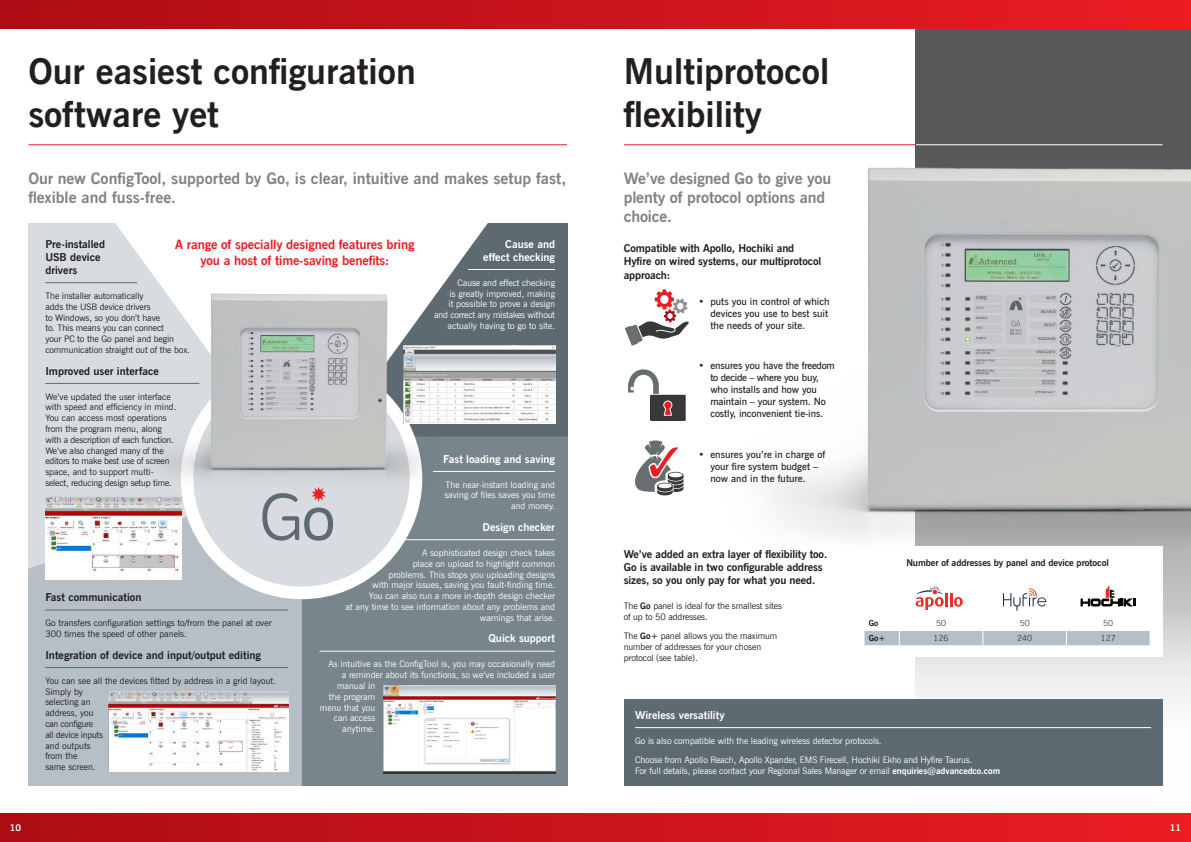
<style>
.page{position:relative;width:1191px;height:842px;background:#fff}
.page>*{position:absolute;margin:0;border:0;box-sizing:border-box;transform-origin:0 0}
.t1{font:700 36px/43.2px "News Gothic BT";color:#231f20}
.t2{font:700 16px/19.2px "News Gothic BT";color:#808285}
.t3{font:700 13px/15.6px "News Gothic BT";letter-spacing:-.01em;color:#ee1d23;text-align:center}
.t4{font:700 11px/13.2px "News Gothic BT";letter-spacing:-.01em;color:#231f20}
.t5{font:700 11px/13.2px "News Gothic BT";color:#fff;text-align:right}
.t6{font:600 10px/12px "News Gothic BT";color:#231f20}
.t7{font:700 9.4px "News Gothic BT";letter-spacing:-.01em;color:#231f20}
.t8{font:700 9.4px "News Gothic BT";color:#fff}
.t9{font:9px/10.8px "News Gothic BT";color:#fff;text-align:right}
.t10{font:9px/10.8px "News Gothic BT";letter-spacing:-.01em;color:#231f20}
.t11{font:300 8.4px "News Gothic BT";color:#231f20}
.t12{font:700 8.4px "News Gothic BT";color:#231f20}
.s1{font-weight:700}
</style>
<div class="page">
<hr style="left:624px;top:144px;width:292px;height:1px;background:#ee1d23">
<svg style="left:916px;top:28px;width:275px;height:786px"></svg>
<div style="left:28px;top:610px;width:273px;height:175px;background:#b6bfc5"></div>
<svg style="left:28px;top:223px;width:273px;height:387px;fill:#d8dce0"></svg>
<svg style="left:443px;top:223px;width:124px;height:214px;background:#6e7a80"></svg>
<div style="left:301px;top:437px;width:266px;height:348px;background:#78858c"></div>
<div style="left:187px;top:364px;width:229px;height:229px;background:#d8dce0;border-radius:50%"></div>
<div style="left:181px;top:358px;width:241px;height:241px;border:13px solid #fff;border-radius:50%"></div>
<div style="left:0;top:814px;width:1191px;height:28px;background:linear-gradient(to right,#ad0c14,#eb1c23)"></div>
<div style="left:0;top:0;width:1191px;height:28px;background:linear-gradient(to right,#ad0c14,#eb1c23)"></div>
<hr style="left:28px;top:144px;width:539px;height:1px;background:#ee1d23">
<hr style="left:916px;top:144px;width:246px;height:1px;background:#fff">
<img style="left:128px;top:284px;width:342px;height:202px">
<img style="left:770px;top:150px;width:421px;height:394px">
<hr style="left:45px;top:282px;width:92px;height:1px;background:#5d6a71">
<hr style="left:45px;top:383px;width:154px;height:1px;background:#5d6a71">
<hr style="left:468px;top:269px;width:87px;height:1px;background:#fff">
<hr style="left:45px;top:610px;width:243px;height:1px;background:#5d6a71">
<hr style="left:45px;top:667px;width:243px;height:1px;background:#5d6a71">
<img style="left:45px;top:496px;width:136px;height:83px">
<img style="left:109px;top:692px;width:179px;height:80px">
<svg style="left:262px;top:486px;width:71px;height:55px"></svg>
<hr style="left:433px;top:471px;width:122px;height:1px;background:#fff">
<hr style="left:390px;top:539px;width:165px;height:1px;background:#fff">
<hr style="left:319px;top:651px;width:236px;height:1px;background:#fff">
<img style="left:384px;top:685px;width:171px;height:89px">
<img style="left:422px;top:715px;width:91px;height:53px">
<img style="left:403px;top:346px;width:152px;height:77px">
<div style="left:624px;top:699px;width:538px;height:86px;background:#5d6a71"></div>
<hr style="left:635px;top:727px;width:516px;height:1px;background:#fff">
<svg style="left:625px;top:289px;width:64px;height:57px"></svg>
<div style="left:650px;top:395px;width:35px;height:26px;background:#393839"></div>
<svg style="left:628px;top:369px;width:31px;height:25px"></svg>
<svg style="left:663px;top:400px;width:10px;height:16px"></svg>
<svg style="left:635px;top:440px;width:49px;height:56px"></svg>
<div style="left:852px;top:547px;width:310px;height:110px;background:#fff"></div>
<svg style="left:864px;top:584px;width:286px;height:61px"></svg>
<p class="t1" style="left:28px;top:49px;width:389px">Our easiest configuration software yet</p>
<p class="t2" style="left:28px;top:168px;width:539px">Our new ConfigTool, supported by Go, is clear, intuitive and makes setup fast, flexible and fuss-free.</p>
<p class="t5" style="left:483px;top:237px;width:73px">Cause and effect checking</p>
<p class="t9" style="left:434px;top:277px;width:122px">Cause and effect checking<br>is greatly improved, making<br>it possible to prove a design and correct any mistakes without actually having to go to site.</p>
<p class="t3" style="left:175px;top:237px;width:241px">A range of specially designed features bring you a host of time-saving benefits:</p>
<p class="t4" style="left:45px;top:237px;width:61px">Pre-installed<br>USB device drivers</p>
<p class="t10" style="left:45px;top:290px;width:146px">The installer automatically<br>adds the USB device drivers<br>to Windows, so you don’t have<br>to. This means you can connect<br>your PC to the Go panel and begin communication straight out of the box.</p>
<p class="t4" style="left:45px;top:364px;width:115px">Improved user interface</p>
<p class="t10" style="left:45px;top:391px;width:133px">We’ve updated the user interface with speed and efficiency in mind.<br>You can access most operations from the program menu, along with a description of each function.<br>We’ve also changed many of the editors to make best use of screen space, and to support multi&shy;select, reducing design setup time.</p>
<p class="t5" style="left:443px;top:452px;width:113px">Fast loading and saving</p>
<p class="t9" style="left:444px;top:479px;width:112px">The near-instant loading and saving of files saves you time and money.</p>
<p class="t5" style="left:482px;top:520px;width:74px">Design checker</p>
<p class="t9" style="left:345px;top:547px;width:211px">A sophisticated design check takes<br>place on upload to highlight common<br>problems. This stops you uploading designs<br>with major issues, saving you fault-finding time.<br>You can also run a more in-depth design checker<br>at any time to see information about any problems and warnings that arise.</p>
<p class="t5" style="left:488px;top:632px;width:68px">Quick support</p>
<p class="t9" style="left:328px;top:659px;width:228px">As intuitive as the ConfigTool is, you may occasionally need</p>
<p class="t9" style="left:342px;top:669px;width:215px">a reminder about its functions, so we’ve included a user</p>
<p class="t9" style="left:337px;top:680px;width:40px">manual in</p>
<p class="t9" style="left:329px;top:691px;width:48px">the program</p>
<p class="t9" style="left:320px;top:702px;width:57px">menu that you</p>
<p class="t9" style="left:334px;top:713px;width:43px">can access</p>
<p class="t9" style="left:342px;top:723px;width:34px">anytime.</p>
<p class="t4" style="left:45px;top:591px;width:98px">Fast communication</p>
<p class="t10" style="left:45px;top:618px;width:228px">Go transfers configuration settings to/from the panel at over<br>300 times the speed of other panels.</p>
<p class="t4" style="left:45px;top:648px;width:217px">Integration of device and input/output editing</p>
<p class="t10" style="left:45px;top:675px;width:232px">You can see all the devices fitted by address in a grid layout.<br>Simply by<br>selecting an<br>address, you<br>can configure<br>all device inputs<br>and outputs<br>from the<br>same screen.</p>
<p class="t1" style="left:624px;top:49px;width:207px">Multiprotocol flexibility</p>
<p class="t2" style="left:624px;top:168px;width:209px">We’ve designed Go to give you plenty of protocol options and choice.</p>
<p class="t4" style="left:624px;top:242px;width:199px">Compatible with Apollo, Hochiki and<br>Hyfire on wired systems, our multiprotocol approach:</p>
<p class="t6" style="left:710px;top:295px;width:121px;text-indent:-12px">• puts you in control of which devices you use to best suit the needs of your site.</p>
<p class="t6" style="left:698px;top:360px;width:138px;text-align:center">• ensures you have the freedom to decide – where you buy,<br>who installs and how you maintain – your system. No costly, inconvenient tie-ins.</p>
<p class="t6" style="left:710px;top:448px;width:116px;text-indent:-12px">• ensures you’re in charge of your fire system budget – now and in the future.</p>
<p class="t4" style="left:624px;top:547px;width:205px">We’ve added an extra layer of flexibility too.<br>Go is available in two configurable address sizes, so you only pay for what you need.</p>
<p class="t10" style="left:624px;top:601px;width:160px">The <span class="s1">Go</span> panel is ideal for the smallest sites of up to 50 addresses.</p>
<p class="t10" style="left:624px;top:631px;width:155px">The <span class="s1">Go+</span> panel allows you the maximum number of addresses for your chosen protocol (see table).</p>
<p class="t7" style="left:906px;top:557px;width:204px">Number of addresses by panel and device protocol</p>
<p class="t12" style="left:868px;top:618px;width:11px">Go</p>
<p class="t11" style="left:936px;top:618px;width:11px">50</p>
<p class="t11" style="left:1019px;top:618px;width:11px">50</p>
<p class="t11" style="left:1103px;top:618px;width:11px">50</p>
<p class="t12" style="left:868px;top:633px;width:18px">Go+</p>
<p class="t11" style="left:933px;top:633px;width:16px">126</p>
<p class="t11" style="left:1017px;top:633px;width:16px">240</p>
<p class="t11" style="left:1100px;top:633px;width:16px">127</p>
<p class="t5" style="left:635px;top:708px;width:91px">Wireless versatility</p>
<p class="t9" style="left:635px;top:735px;width:248px">Go is also compatible with the leading wireless detector protocols.</p>
<p class="t9" style="left:635px;top:754px;width:366px;text-align:left">Choose from Apollo Reach, Apollo Xpander, EMS Firecell, Hochiki Ekho and Hyfire Taurus.<br>For full details, please contact your Regional Sales Manager or email <span class="s1">enquiries@advancedco.com</span></p>
<p class="t8" style="left:10px;top:822px;width:13px">10</p>
<p class="t8" style="left:1169px;top:822px;width:13px">11</p>
</div>
